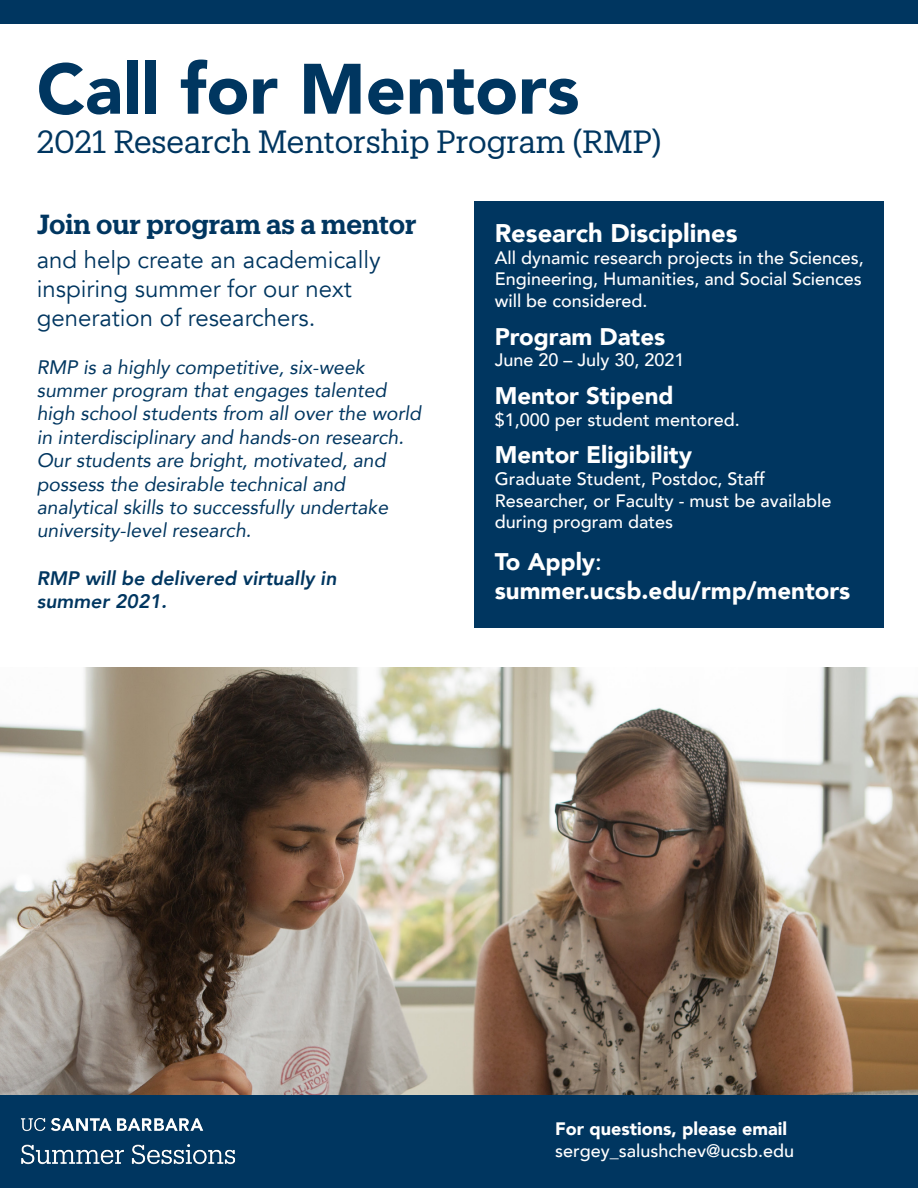
<style>
.page{position:relative;width:918px;height:1188px;background:#fff}
.page>*{position:absolute;margin:0;border:0;box-sizing:border-box;transform-origin:0 0}
.t1{font:900 70.5px "Avenir";color:#003660}
.t2{font:31.5px "Produkt";letter-spacing:-.005em;color:#003660}
.t3{font:600 27px "Produkt";color:#003660}
.t4{font:900 25.5px "Avenir";color:#fff}
.t5{font:900 24px/28.8px "Avenir";color:#fff}
.t6{font:24px/28.8px "Avenir";color:#003660}
.t7{font:italic 19.5px/23.4px "Avenir";color:#003660}
.t8{font:italic 800 19.5px/23.4px "Avenir";color:#003660}
.t9{font:500 18px/21.6px "Avenir";color:#fff}
.s1{font-weight:500}
.s2{font-weight:900}
</style>
<div class="page">
<div style="left:474px;top:201px;width:409px;height:426px;background:#003660"></div>
<img style="left:0;top:667px;width:918px;height:428px">
<div style="left:0;top:1095px;width:918px;height:93px;background:#003660"></div>
<img style="left:20px;top:1118px;width:216px;height:47px">
<div style="left:0;top:0;width:918px;height:24px;background:#003660"></div>
<p class="t1" style="left:37px;top:29px;width:544px">Call for Mentors</p>
<p class="t2" style="left:37px;top:120px;width:626px">2021 Research Mentorship Program (RMP)</p>
<p class="t3" style="left:37px;top:205px;width:382px">Join our program as a mentor</p>
<p class="t6" style="left:37px;top:246px;width:346px">and help create an academically inspiring summer for our next generation of researchers.</p>
<p class="t7" style="left:37px;top:355px;width:386px">RMP is a highly competitive, six-week summer program that engages talented high school students from all over the world in interdisciplinary and hands-on research.<br>Our students are bright, motivated, and possess the desirable technical and analytical skills to successfully undertake university-level research.</p>
<p class="t8" style="left:37px;top:567px;width:301px">RMP will be delivered virtually in summer 2021.</p>
<p class="t4" style="left:495px;top:211px;width:244px">Research Disciplines</p>
<p class="t9" style="left:495px;top:246px;width:371px;text-align:justify">All dynamic research projects in the Sciences, Engineering, Humanities, and Social Sciences will be considered.</p>
<p class="t5" style="left:495px;top:321px;width:172px">Program Dates</p>
<p class="t9" style="left:495px;top:348px;width:191px">June 20 – July 30, 2021</p>
<p class="t5" style="left:495px;top:381px;width:181px">Mentor Stipend</p>
<p class="t9" style="left:495px;top:408px;width:247px">$1,000 per student mentored.</p>
<p class="t5" style="left:495px;top:440px;width:199px">Mentor Eligibility</p>
<p class="t9" style="left:495px;top:467px;width:338px">Graduate Student, Postdoc, Staff<br>Researcher, or Faculty - must be available during program dates</p>
<p class="t5" style="left:495px;top:547px;width:357px">To Apply<span class="s1">: </span>summer.ucsb.edu/rmp/mentors</p>
<p class="t9" style="left:555px;top:1117px;width:241px"><span class="s2">For questions, please email </span>sergey_salushchev@ucsb.edu</p>
</div>
